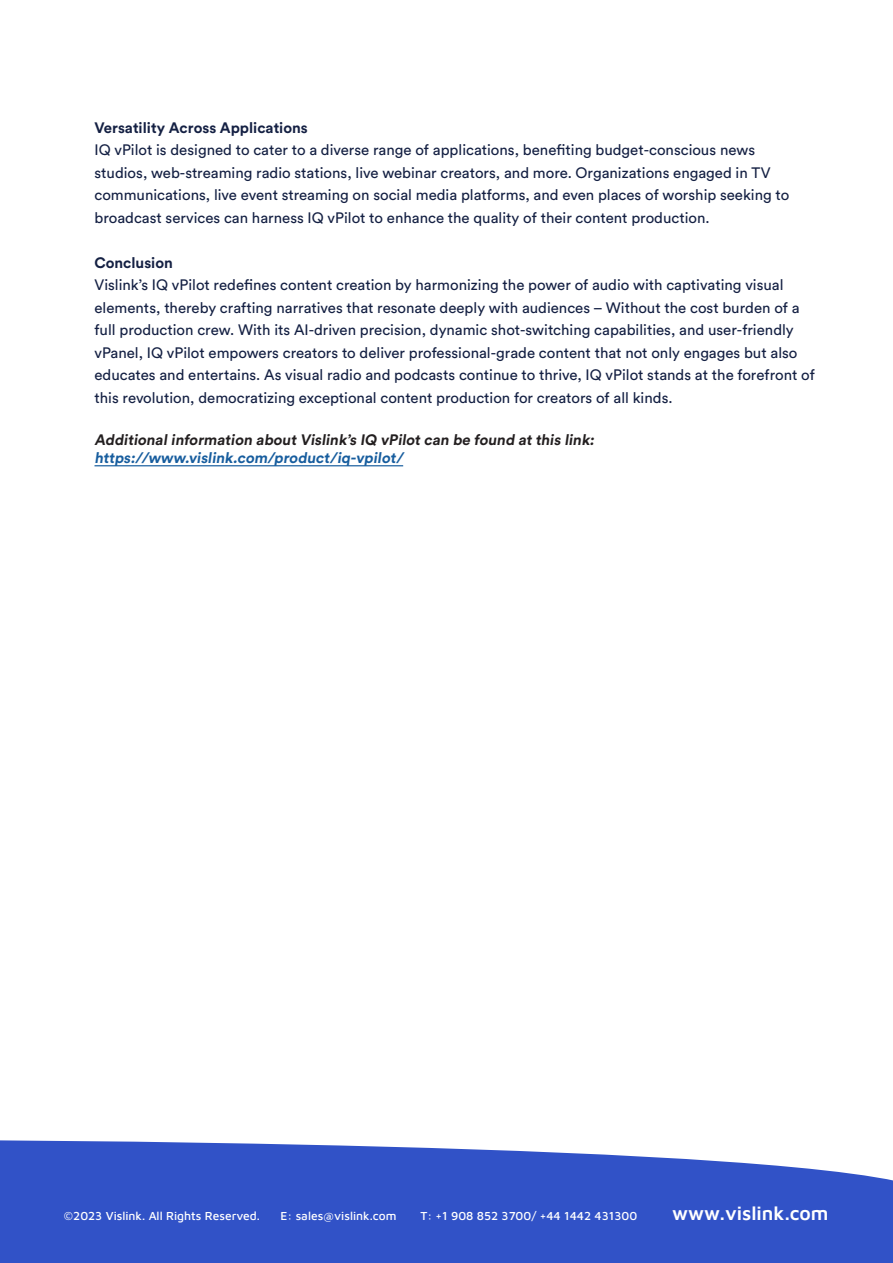
<style>
.page{position:relative;width:893px;height:1263px;background:#fff}
.page>*{position:absolute;margin:0;border:0;box-sizing:border-box;transform-origin:0 0}
.t1{font:600 19.5px "Maven Pro";color:#fff}
.Event_header{font:15px/22.5px "Circular Std";color:#142043}
.Header_1{font:700 15px "Circular Std";color:#231f20}
.Header_1-2{font:700 15px "Circular Std";color:#175d9e}
.Event_header-2{font:700 15px "Circular Std";color:#142043}
.t2{font:500 12px "Maven Pro";color:#fff}
</style>
<div class="page">
<svg style="left:0;top:1140px;width:893px;height:123px;background:#4462cc"></svg>
<hr style="left:94px;top:465px;width:309px;height:1px;background:#175d9e">
<p class="Event_header-2" style="left:94px;top:118px;width:215px">Versatility Across Applications</p>
<p class="Event_header" style="left:94px;top:139px;width:696px">IQ vPilot is designed to cater to a diverse range of applications, benefiting budget-conscious news studios, web-streaming radio stations, live webinar creators, and more. Organizations engaged in TV communications, live event streaming on social media platforms, and even places of worship seeking to broadcast services can harness IQ vPilot to enhance the quality of their content production.</p>
<p class="Event_header-2" style="left:94px;top:253px;width:80px">Conclusion</p>
<p class="Event_header" style="left:94px;top:274px;width:722px">Vislink’s IQ vPilot redefines content creation by harmonizing the power of audio with captivating visual elements, thereby crafting narratives that resonate deeply with audiences – Without the cost burden of a full production crew. With its AI-driven precision, dynamic shot-switching capabilities, and user-friendly vPanel, IQ vPilot empowers creators to deliver professional-grade content that not only engages but also educates and entertains. As visual radio and podcasts continue to thrive, IQ vPilot stands at the forefront of this revolution, democratizing exceptional content production for creators of all kinds.</p>
<p class="Header_1" style="left:94px;top:430px;width:504px">Additional information about Vislink’s IQ vPilot can be found at this link:</p>
<p class="Header_1-2" style="left:94px;top:448px;width:313px">https://www.vislink.com/product/iq-vpilot/</p>
<p class="t2" style="left:64px;top:1208px;width:198px">©2023 Vislink. All Rights Reserved.</p>
<p class="t2" style="left:280px;top:1208px;width:118px">E: sales@vislink.com</p>
<p class="t2" style="left:420px;top:1208px;width:218px">T: +1 908 852 3700/ +44 1442 431300</p>
<h1 class="t1" style="left:672px;top:1200px;width:158px">www.vislink.com</h1>
</div>
